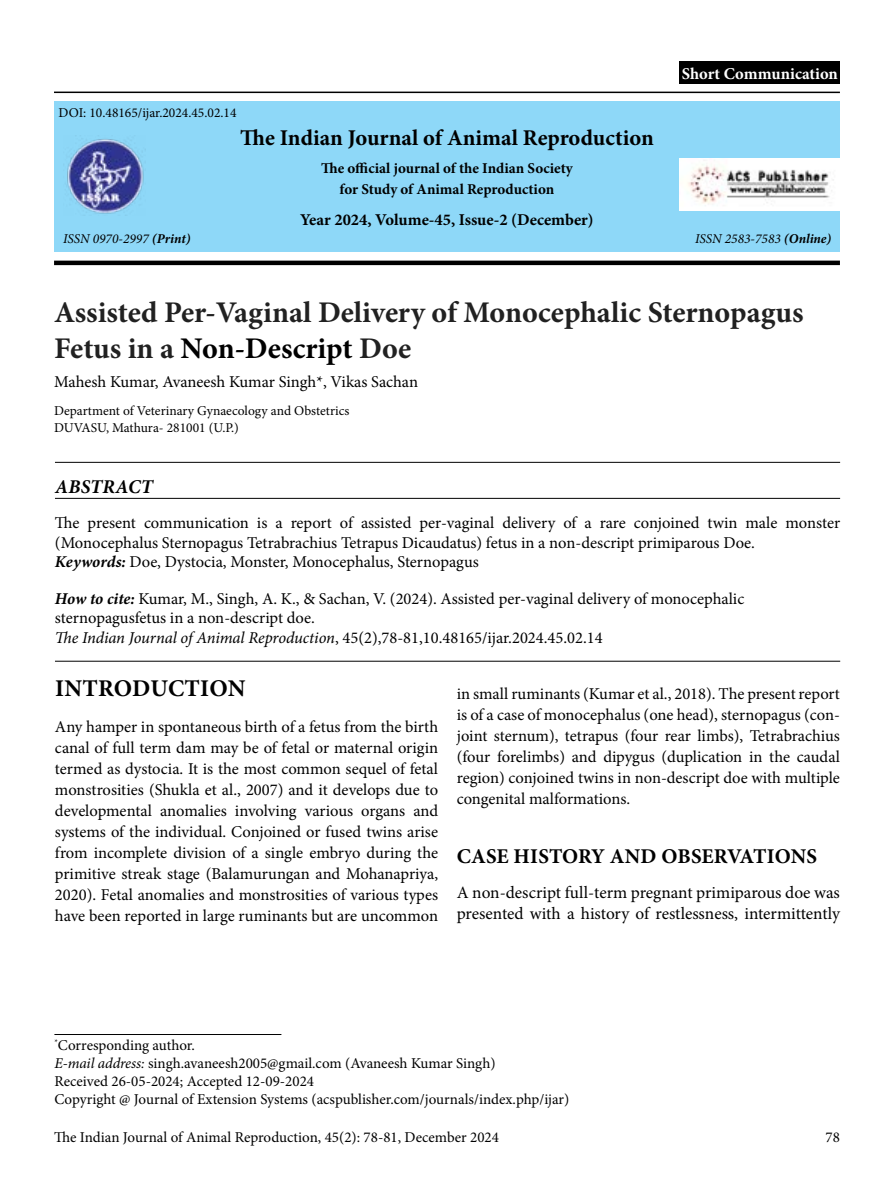
<style>
.page{position:relative;width:894px;height:1191px;background:#fff}
.page>*{position:absolute;margin:0;border:0;box-sizing:border-box;transform-origin:0 0}
.t1{font:700 30px/36px "Minion Pro";color:#212121}
.t2{font:700 24px "Minion Pro";letter-spacing:.01em;color:#000}
.t3{font:700 22.5px "Minion Pro";color:#000}
.t4{font:700 21px "Minion Pro";color:#000}
.t5{font:italic 700 19.5px "Minion Pro";letter-spacing:.01em;color:#000}
.t6{font:17.25px/21px "Minion Pro";color:#000}
.t7{font:16.5px/21px "Minion Pro";color:#000}
.t8{font:700 16.5px "Minion Pro";color:#000}
.t9{font:700 16.5px "Minion Pro";color:#fff}
.t10{font:15px/18px "Minion Pro";color:#000}
.t11{font:700 15px/21px "Minion Pro";color:#000;text-align:center}
.t12{font:13.5px/16.5px "Minion Pro";color:#000}
.t13{font:italic 13.5px "Minion Pro";color:#000}
.s1{font-weight:700}
.s2{color:#000}
.s3{font-weight:700;font-style:italic}
.s4{font-style:italic}
</style>
<div class="page">
<hr style="left:55px;top:462px;width:784px;height:1px;background:#000">
<hr style="left:55px;top:498px;width:784px;height:1px;background:#000">
<hr style="left:54px;top:1033px;width:227px;height:1px;background:#000">
<hr style="left:54px;top:92px;width:785px;height:1px;background:#000">
<div style="left:54px;top:260px;width:785px;height:5px;background:#000"></div>
<div style="left:54px;top:102px;width:785px;height:150px;background:#8ed8f8"></div>
<div style="left:679px;top:62px;width:161px;height:22px;background:#000"></div>
<img style="left:679px;top:159px;width:160px;height:51px">
<img style="left:67px;top:139px;width:77px;height:75px">
<hr style="left:55px;top:660px;width:784px;height:1px;background:#000">
<p class="t12" style="left:59px;top:105px;width:179px">DOI: 10.48165/ijar.2024.45.02.14</p>
<h3 class="t3" style="left:240px;top:122px;width:415px">The Indian Journal of Animal Reproduction</h3>
<p class="t11" style="left:321px;top:158px;width:253px">The official journal of the Indian Society for Study of Animal Reproduction</p>
<p class="t8" style="left:300px;top:208px;width:295px">Year 2024, Volume-45, Issue-2 (December)</p>
<p class="t9" style="left:681px;top:62px;width:157px">Short Communication</p>
<p class="t13" style="left:63px;top:229px;width:129px">ISSN 0970-2997 <span class="s1">(Print)</span></p>
<p class="t13" style="left:694px;top:229px;width:138px">ISSN 2583-7583 <span class="s1">(Online)</span></p>
<h1 class="t1" style="left:54px;top:294px;width:750px">Assisted Per-Vaginal Delivery of Monocephalic Sternopagus<br>Fetus in a <span class="s2">Non-Descript</span> Doe</h1>
<p class="t7" style="left:54px;top:371px;width:365px">Mahesh Kumar, Avaneesh Kumar Singh*, Vikas Sachan</p>
<p class="t12" style="left:54px;top:402px;width:297px">Department of Veterinary Gynaecology and Obstetrics<br>DUVASU, Mathura- 281001 (U.P.)</p>
<p class="t5" style="left:55px;top:473px;width:99px">ABSTRACT</p>
<p class="t7" style="left:55px;top:513px;width:786px;line-height:19.2px">The present communication is a report of assisted per-vaginal delivery of a rare conjoined twin male monster (Monocephalus Sternopagus Tetrabrachius Tetrapus Dicaudatus) fetus in a non-descript primiparous Doe.<br><span class="s3">Keywords:</span> Doe, Dystocia, Monster, Monocephalus, Sternopagus</p>
<p class="t7" style="left:55px;top:589px;width:690px;line-height:19.2px"><span class="s3">How to cite:</span> Kumar, M., Singh, A. K., &amp; Sachan, V. (2024). Assisted per-vaginal delivery of monocephalic sternopagusfetus in a non-descript doe.<br><span class="s4">The Indian Journal of Animal Reproduction</span>, 45(2),78-81,10.48165/ijar.2024.45.02.14</p>
<h2 class="t2" style="left:55px;top:671px;width:192px">INTRODUCTION</h2>
<p class="t7" style="left:55px;top:715px;width:384px;text-align:justify">Any hamper in spontaneous birth of a fetus from the birth canal of full term dam may be of fetal or maternal origin termed as dystocia. It is the most common sequel of fetal monstrosities (Shukla et al., 2007) and it develops due to developmental anomalies involving various organs and systems of the individual. Conjoined or fused twins arise from incomplete division of a single embryo during the primitive streak stage (Balamurungan and Mohanapriya, 2020). Fetal anomalies and monstrosities of various types have been reported in large ruminants but are uncommon</p>
<p class="t7" style="left:456px;top:683px;width:384px;text-align:justify">in small ruminants (Kumar et al., 2018). The present report is of a case of monocephalus (one head), sternopagus (con&shy;joint sternum), tetrapus (four rear limbs), Tetrabrachius (four forelimbs) and dipygus (duplication in the caudal region) conjoined twins in non-descript doe with multiple congenital malformations.</p>
<p class="t4" style="left:456px;top:841px;width:361px">CASE HISTORY AND OBSERVATIONS</p>
<p class="t6" style="left:456px;top:881px;width:384px">A non-descript full-term pregnant primiparous doe was presented with a history of restlessness, intermittently</p>
<p class="t10" style="left:54px;top:1035px;width:516px"><sup>*</sup>Corresponding author.<br><span class="s4">E-mail address:</span> singh.avaneesh2005@gmail.com (Avaneesh Kumar Singh)<br>Received 26-05-2024; Accepted 12-09-2024<br>Copyright @ Journal of Extension Systems (acspublisher.com/journals/index.php/ijar)</p>
<p class="t10" style="left:54px;top:1128px;width:446px">The Indian Journal of Animal Reproduction, 45(2): 78-81, December 2024</p>
<p class="t10" style="left:825px;top:1128px;width:16px">78</p>
</div>
